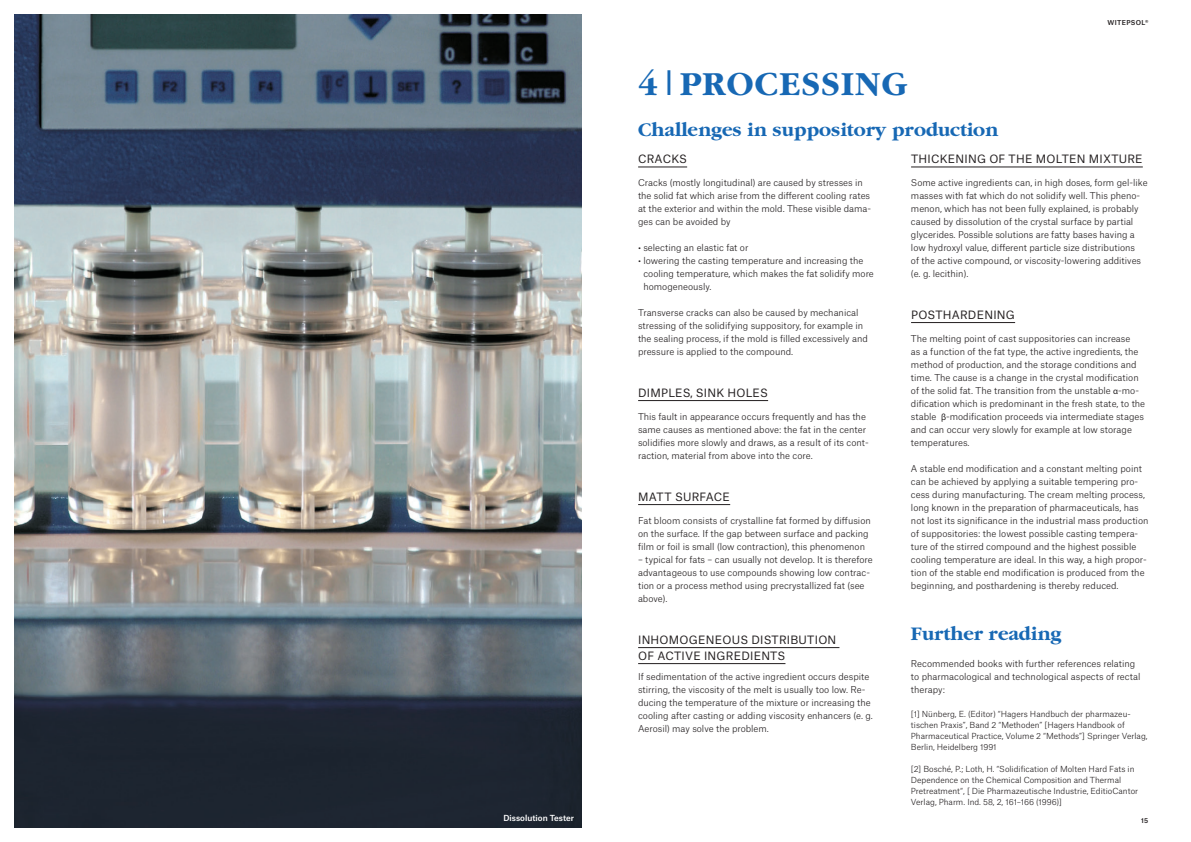
<style>
.page{position:relative;width:1191px;height:842px;background:#fff}
.page>*{position:absolute;margin:0;border:0;box-sizing:border-box;transform-origin:0 0}
.t1{font:700 35px "Garamond";letter-spacing:.04em;color:#1768b4}
.t2{font:700 20px "Garamond";color:#1768b4}
.t3{font:11px/16px "Atlas Grotesk";letter-spacing:.02em;color:#231f20}
.t4{font:300 9px/13px "Atlas Grotesk";color:#231f20}
.t5{font:300 8px/11px "Atlas Grotesk";color:#231f20}
.t6{font:500 8px "Atlas Grotesk";color:#fff}
.t7{font:500 6.5px "Atlas Grotesk";letter-spacing:.05em;color:#231f20}
.s1{font-family:"Myriad Pro";font-weight:400}
</style>
<div class="page">
<hr style="left:638px;top:167px;width:49px;height:1px;background:#231f20">
<hr style="left:638px;top:400px;width:130px;height:1px;background:#231f20">
<hr style="left:638px;top:504px;width:92px;height:1px;background:#231f20">
<hr style="left:638px;top:647px;width:201px;height:1px;background:#231f20">
<hr style="left:638px;top:663px;width:147px;height:1px;background:#231f20">
<hr style="left:911px;top:167px;width:231px;height:1px;background:#231f20">
<hr style="left:911px;top:322px;width:104px;height:1px;background:#231f20">
<img style="left:14px;top:14px;width:567px;height:814px">
<p class="t6" style="left:503px;top:811px;width:72px">Dissolution Tester</p>
<p class="t7" style="left:1107px;top:17px;width:42px">WITEPSOL®</p>
<h1 class="t1" style="left:638px;top:66px;width:270px">4|PROCESSING</h1>
<h2 class="t2" style="left:638px;top:119px;width:362px">Challenges in suppository production</h2>
<p class="t3" style="left:638px;top:150px;width:50px">CRACKS</p>
<p class="t4" style="left:638px;top:175px;width:235px">Cracks (mostly longitudinal) are caused by stresses in the solid fat which arise from the different cooling rates at the exterior and within the mold. These visible dama&shy;ges can be avoided by</p>
<p class="t4" style="left:638px;top:240px;width:112px">• selecting an elastic fat or</p>
<p class="t4" style="left:643px;top:253px;width:232px;text-indent:-5px">• lowering the casting temperature and increasing the cooling temperature, which makes the fat solidify more homogeneously.</p>
<p class="t4" style="left:638px;top:305px;width:231px">Transverse cracks can also be caused by mechanical stressing of the solidifying suppository, for example in the sealing process, if the mold is filled excessively and pressure is applied to the compound.</p>
<p class="t3" style="left:638px;top:383px;width:131px">DIMPLES, SINK HOLES</p>
<p class="t4" style="left:638px;top:409px;width:232px">This fault in appearance occurs frequently and has the same causes as mentioned above: the fat in the center solidifies more slowly and draws, as a result of its cont&shy;raction, material from above into the core.</p>
<p class="t3" style="left:638px;top:487px;width:93px">MATT SURFACE</p>
<p class="t4" style="left:638px;top:513px;width:234px">Fat bloom consists of crystalline fat formed by diffusion on the surface. If the gap between surface and packing film or foil is small (low contraction), this phenomenon</p>
<p class="t4" style="left:638px;top:552px;width:236px">– typical for fats – can usually not develop. It is therefore advantageous to use compounds showing low contrac&shy;tion or a process method using precrystallized fat (see above).</p>
<p class="t3" style="left:638px;top:630px;width:200px">INHOMOGENEOUS DISTRIBUTION<br>OF ACTIVE INGREDIENTS</p>
<p class="t4" style="left:638px;top:669px;width:236px">If sedimentation of the active ingredient occurs despite stirring, the viscosity of the melt is usually too low. Re&shy;ducing the temperature of the mixture or increasing the cooling after casting or adding viscosity enhancers (e. g.<br>Aerosil) may solve the problem.</p>
<p class="t3" style="left:911px;top:150px;width:233px">THICKENING OF THE MOLTEN MIXTURE</p>
<p class="t4" style="left:911px;top:175px;width:238px">Some active ingredients can, in high doses, form gel-like masses with fat which do not solidify well. This pheno&shy;menon, which has not been fully explained, is probably caused by dissolution of the crystal surface by partial glycerides. Possible solutions are fatty bases having a low hydroxyl value, different particle size distributions<br>of the active compound, or viscosity-lowering additives (e. g. lecithin).</p>
<p class="t3" style="left:911px;top:305px;width:105px">POSTHARDENING</p>
<p class="t4" style="left:911px;top:331px;width:236px">The melting point of cast suppositories can increase<br>as a function of the fat type, the active ingredients, the method of production, and the storage conditions and time. The cause is a change in the crystal modification of the solid fat. The transition from the unstable <span class="s1">α</span>-mo&shy;dification which is predominant in the fresh state, to the stableβ<span class="s1">β</span>-modification proceeds via intermediate stages and can occur very slowly for example at low storage temperatures.</p>
<p class="t4" style="left:911px;top:461px;width:239px">A stable end modification and a constant melting point can be achieved by applying a suitable tempering pro&shy;cess during manufacturing. The cream melting process, long known in the preparation of pharmaceuticals, has not lost its significance in the industrial mass production of suppositories: the lowest possible casting tempera&shy;ture of the stirred compound and the highest possible cooling temperature are ideal. In this way, a high propor&shy;tion of the stable end modification is produced from the beginning, and posthardening is thereby reduced.</p>
<h2 class="t2" style="left:911px;top:623px;width:152px">Further reading</h2>
<p class="t4" style="left:911px;top:656px;width:231px">Recommended books with further references relating to pharmacological and technological aspects of rectal therapy:</p>
<p class="t5" style="left:911px;top:707px;width:238px">[1] Nünberg, E. (Editor) “Hagers Handbuch der pharmazeu&shy;tischen Praxis”, Band 2 “Methoden” [Hagers Handbook of Pharmaceutical Practice, Volume 2 “Methods”] Springer Verlag, Berlin, Heidelberg 1991</p>
<p class="t5" style="left:911px;top:762px;width:229px">[2] Bosché, P.; Loth, H. “Solidification of Molten Hard Fats in Dependence on the Chemical Composition and Thermal Pretreatment“, [ Die Pharmazeutische Industrie, EditioCantor Verlag, Pharm. Ind. 58, 2, 161–166 (1996)]</p>
<p class="t7" style="left:1141px;top:815px;width:9px">15</p>
</div>
